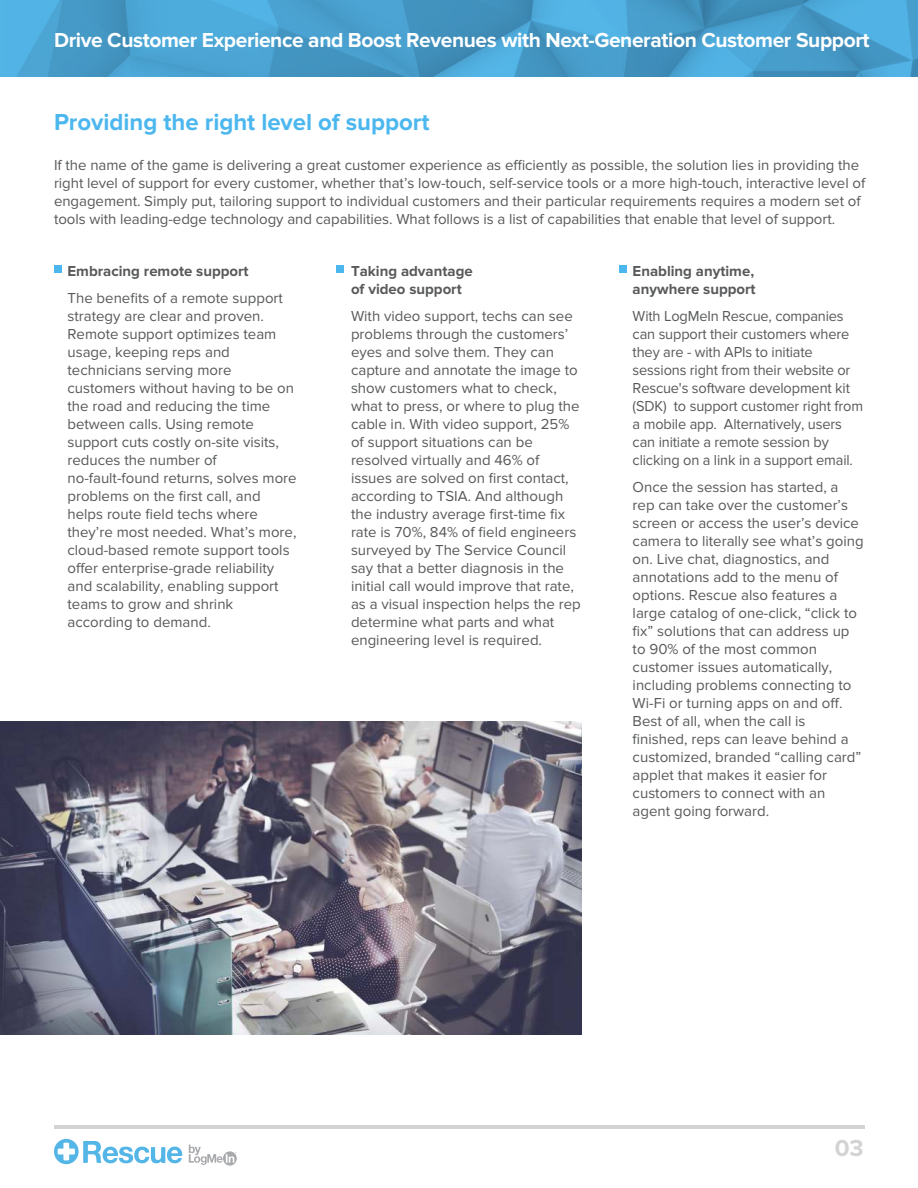
<style>
.page{position:relative;width:918px;height:1188px;background:#fff}
.page>*{position:absolute;margin:0;border:0;box-sizing:border-box;transform-origin:0 0}
.t1{font:700 24px "Proxima Nova";color:#4cb7ef}
.t2{font:700 24px "Proxima Nova";color:#d3d3d3}
.t3{font:700 21px "Proxima Nova";letter-spacing:-.02em;color:#fff}
.t4{font:15px/18px "Proxima Nova";color:#58595b}
.t5{font:700 15px/18px "Proxima Nova";color:#58595b}
</style>
<div class="page">
<svg style="left:189px;top:1145px;width:48px;height:21px"></svg>
<svg style="left:54px;top:1139px;width:128px;height:25px"></svg>
<hr style="left:54px;top:1125px;width:810px;height:3px;background:#d3d3d3">
<svg style="left:0;top:0;width:918px;height:76px;background:#489fcd"></svg>
<div style="left:54px;top:265px;width:8px;height:8px;background:#4cb7ef"></div>
<div style="left:336px;top:265px;width:8px;height:8px;background:#4cb7ef"></div>
<div style="left:620px;top:265px;width:7px;height:8px;background:#4cb7ef"></div>
<img style="left:0;top:722px;width:582px;height:313px">
<h2 class="t3" style="left:54px;top:31px;width:817px">Drive Customer Experience and Boost Revenues with Next-Generation Customer Support</h2>
<h1 class="t1" style="left:54px;top:112px;width:377px">Providing the right level of support</h1>
<p class="t4" style="left:54px;top:156px;width:813px">If the name of the game is delivering a great customer experience as efficiently as possible, the solution lies in providing the right level of support for every customer, whether that’s low-touch, self-service tools or a more high-touch, interactive level of engagement. Simply put, tailoring support to individual customers and their particular requirements requires a modern set of tools with leading-edge technology and capabilities. What follows is a list of capabilities that enable that level of support.</p>
<p class="t5" style="left:68px;top:262px;width:183px">Embracing remote support</p>
<p class="t4" style="left:68px;top:289px;width:231px">The benefits of a remote support strategy are clear and proven.<br>Remote support optimizes team usage, keeping reps and technicians serving more customers without having to be on the road and reducing the time between calls. Using remote support cuts costly on-site visits, reduces the number of no-fault-found returns, solves more problems on the first call, and helps route field techs where they’re most needed. What’s more, cloud-based remote support tools offer enterprise-grade reliability and scalability, enabling support teams to grow and shrink according to demand.</p>
<p class="t5" style="left:351px;top:262px;width:123px">Taking advantage of video support</p>
<p class="t4" style="left:351px;top:307px;width:231px">With video support, techs can see problems through the customers’ eyes and solve them. They can capture and annotate the image to show customers what to check, what to press, or where to plug the cable in. With video support, 25% of support situations can be resolved virtually and 46% of issues are solved on first contact, according to TSIA. And although the industry average first-time fix rate is 70%, 84% of field engineers surveyed by The Service Council say that a better diagnosis in the initial call would improve that rate, as a visual inspection helps the rep determine what parts and what engineering level is required.</p>
<p class="t5" style="left:633px;top:262px;width:124px">Enabling anytime, anywhere support</p>
<p class="t4" style="left:633px;top:307px;width:232px">With LogMeIn Rescue, companies can support their customers where they are - with APIs to initiate sessions right from their website or Rescue's software development kit (SDK) to support customer right from a mobile app. Alternatively, users can initiate a remote session by clicking on a link in a support email.</p>
<p class="t4" style="left:633px;top:478px;width:232px">Once the session has started, a rep can take over the customer’s screen or access the user’s device camera to literally see what’s going on. Live chat, diagnostics, and annotations add to the menu of options. Rescue also features a large catalog of one-click, “click to fix” solutions that can address up to 90% of the most common customer issues automatically, including problems connecting to<br>Wi-Fi or turning apps on and off.<br>Best of all, when the call is finished, reps can leave behind a customized, branded “calling card” applet that makes it easier for customers to connect with an agent going forward.</p>
<h1 class="t2" style="left:835px;top:1138px;width:30px">03</h1>
</div>
